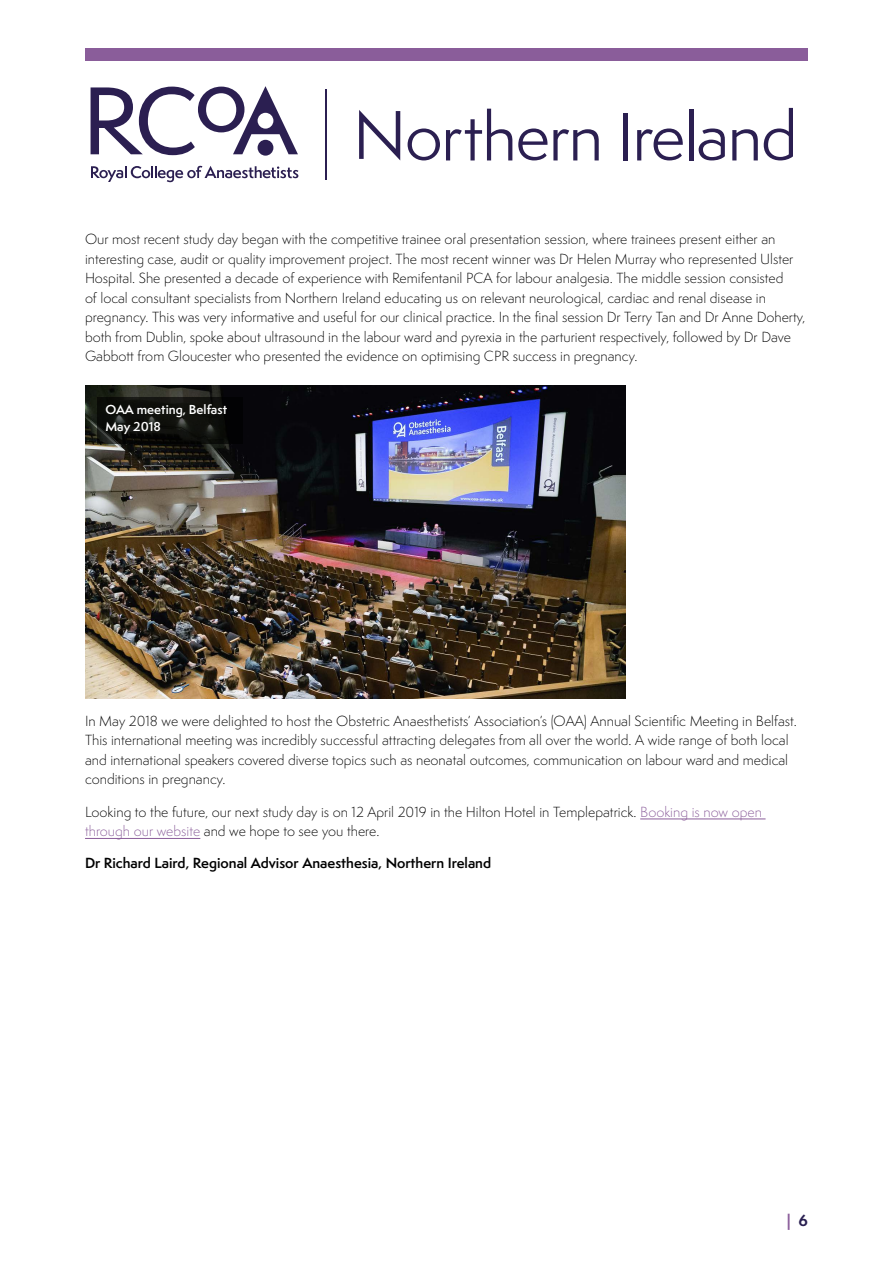
<style>
.page{position:relative;width:893px;height:1263px;background:#fff}
.page>*{position:absolute;margin:0;border:0;box-sizing:border-box;transform-origin:0 0}
.t1{font:700 15px "Semplicita Pro";color:#8a5d9a}
.t2{font:300 13.5px/19.5px "Semplicita Pro";color:#000}
.t3{font:600 13.5px "Semplicita Pro";color:#000}
.t4{font:600 12px/16.5px "Semplicita Pro";color:#fff}
.s1{color:#8a5d9a}
.s2{color:#291f51}
</style>
<div class="page">
<div style="left:85px;top:48px;width:723px;height:13px;background:#8a5d9a"></div>
<hr style="left:640px;top:818px;width:126px;height:1px;background:#8a5d9a">
<hr style="left:85px;top:838px;width:115px;height:1px;background:#8a5d9a">
<img style="left:85px;top:386px;width:540px;height:313px">
<svg style="left:97px;top:397px;width:145px;height:47px;background:#0f100d"></svg>
<svg style="left:91px;top:166px;width:207px;height:16px"></svg>
<svg style="left:91px;top:86px;width:207px;height:69px"></svg>
<hr style="left:325px;top:89px;width:2px;height:90px;background:#2b1f51">
<svg style="left:359px;top:110px;width:41px;height:50px"></svg>
<svg style="left:408px;top:128px;width:32px;height:32px"></svg>
<svg style="left:446px;top:109px;width:66px;height:51px"></svg>
<svg style="left:518px;top:128px;width:29px;height:32px"></svg>
<svg style="left:553px;top:129px;width:46px;height:31px"></svg>
<div style="left:623px;top:113px;width:5px;height:47px;background:#2b1f51"></div>
<svg style="left:637px;top:128px;width:46px;height:32px"></svg>
<hr style="left:689px;top:109px;width:4px;height:51px;background:#2b1f51">
<svg style="left:699px;top:128px;width:26px;height:32px"></svg>
<svg style="left:732px;top:129px;width:26px;height:31px"></svg>
<svg style="left:764px;top:108px;width:29px;height:52px"></svg>
<p class="t2" style="left:85px;top:229px;width:722px">Our most recent study day began with the competitive trainee oral presentation session, where trainees present either an interesting case, audit or quality improvement project. The most recent winner was Dr Helen Murray who represented Ulster Hospital. She presented a decade of experience with Remifentanil PCA for labour analgesia. The middle session consisted<br>of local consultant specialists from Northern Ireland educating us on relevant neurological, cardiac and renal disease in pregnancy. This was very informative and useful for our clinical practice. In the final session Dr Terry Tan and Dr Anne Doherty, both from Dublin, spoke about ultrasound in the labour ward and pyrexia in the parturient respectively, followed by Dr Dave Gabbott from Gloucester who presented the evidence on optimising CPR success in pregnancy.</p>
<p class="t4" style="left:105px;top:401px;width:123px">OAA meeting, Belfast<br>May 2018</p>
<p class="t2" style="left:85px;top:711px;width:713px">In May 2018 we were delighted to host the Obstetric Anaesthetists’ Association’s (OAA) Annual Scientific Meeting in Belfast.<br>This international meeting was incredibly successful attracting delegates from all over the world. A wide range of both local and international speakers covered diverse topics such as neonatal outcomes, communication on labour ward and medical conditions in pregnancy.</p>
<p class="t2" style="left:85px;top:802px;width:678px">Looking to the future, our next study day is on 12 April 2019 in the Hilton Hotel in Templepatrick. <span class="s1">Booking is now open through our website</span> and we hope to see you there.</p>
<p class="t3" style="left:85px;top:853px;width:408px">Dr Richard Laird, Regional Advisor Anaesthesia, Northern Ireland</p>
<p class="t1" style="left:787px;top:1209px;width:23px">| <span class="s2">6</span></p>
</div>
